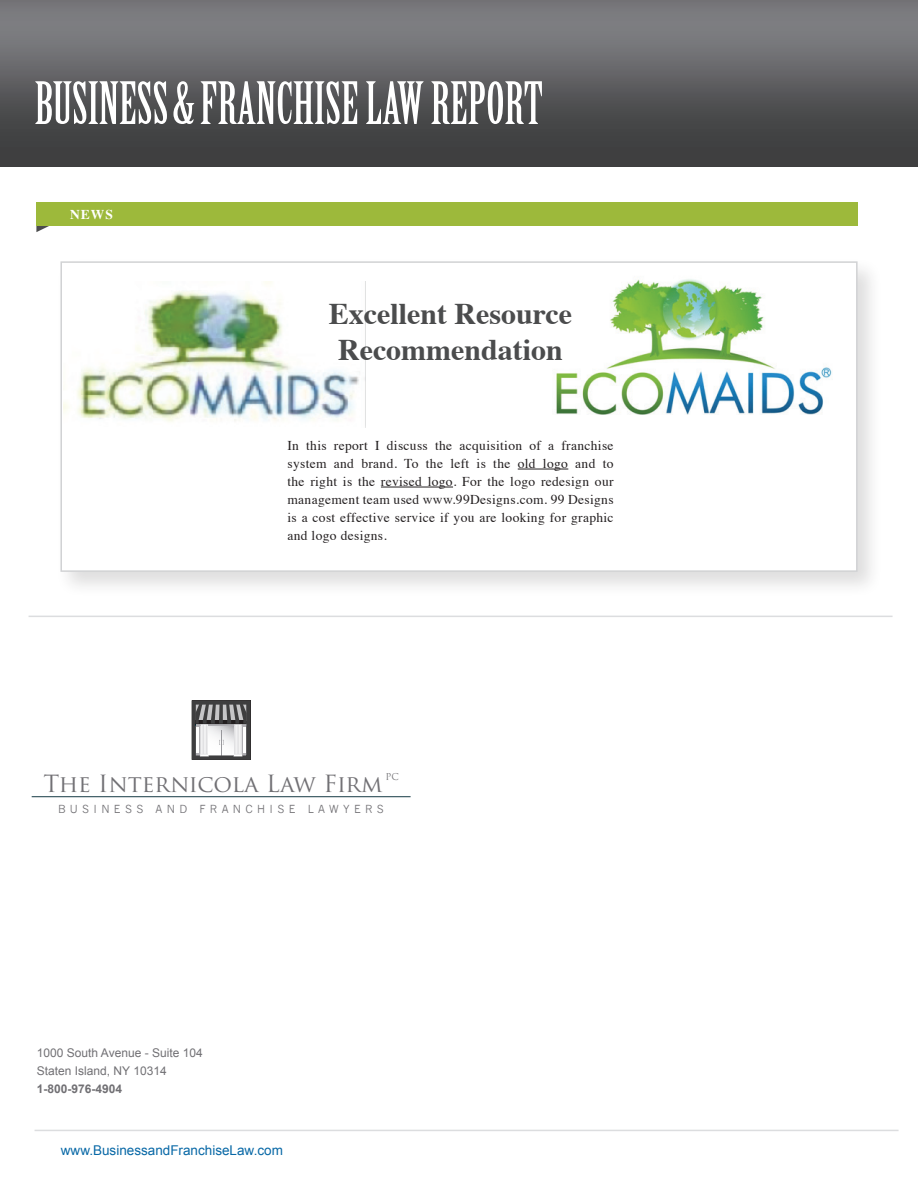
<style>
.page{position:relative;width:918px;height:1188px;background:#fff}
.page>*{position:absolute;margin:0;border:0;box-sizing:border-box;transform-origin:0 0}
.t1{font:57px "Birch";color:#fff}
.t2{font:700 30px/36px "Times";color:#4b4c4d;text-align:center}
.t3{font:23.1px "Trajan Pro";color:#717074}
.t4{font:13.5px/18px "Times";letter-spacing:.025em;color:#231f20;text-align:justify}
.t5{font:13.5px "Arial";color:#0868a6}
.t6{font:700 13.5px "Times";color:#fff}
.t7{font:12px/18px "Arial";color:#717074}
.t8{font:700 12px "Arial";color:#717074}
.t9{font:10.8px "News Gothic";letter-spacing:.4em;color:#717074}
.t10{font:9.15px "Trajan Pro";color:#717074}
</style>
<div class="page">
<div style="left:56px;top:257px;width:827px;height:340px;background:#231f20;opacity:.15"></div>
<div style="left:60px;top:261px;width:798px;height:311px;background:#fff;border:2px solid #d1d2d4"></div>
<hr style="left:35px;top:1130px;width:864px;height:1px;background:#dcdddf">
<svg style="left:36px;top:226px;width:13px;height:6px"></svg>
<div style="left:36px;top:202px;width:822px;height:24px;background:#9db93b"></div>
<div style="left:0;top:0;width:918px;height:166px;background:linear-gradient(to bottom,#85858a,#373838)"></div>
<hr style="left:29px;top:616px;width:864px;height:1px;background:#dcdddf">
<hr style="left:32px;top:796px;width:379px;height:1px;background:#163b45">
<img style="left:63px;top:282px;width:303px;height:145px">
<img style="left:556px;top:279px;width:276px;height:136px">
<svg style="left:192px;top:700px;width:59px;height:60px"></svg>
<hr style="left:518px;top:469px;width:50px;height:1px;background:#231f20">
<hr style="left:381px;top:487px;width:72px;height:1px;background:#231f20">
<h1 class="t1" style="left:35px;top:74px;width:510px">BUSINESS &amp; FRANCHISE LAW REPORT</h1>
<p class="t6" style="left:70px;top:201px;width:44px">NEWS</p>
<h2 class="t2" style="left:329px;top:293px;width:245px">Excellent Resource<br>Recommendation</h2>
<p class="t4" style="left:287px;top:435px;width:328px">In this report I discuss the acquisition of a franchise system and brand. To the left is the old logo and to the right is the revised logo. For the logo redesign our management team used www.99Designs.com. 99 Designs is a cost effective service if you are looking for graphic and logo designs.</p>
<h3 class="t3" style="left:43px;top:769px;width:341px">The Internicola Law Firm</h3>
<p class="t10" style="left:386px;top:771px;width:15px">Pc</p>
<p class="t9" style="left:58px;top:802px;width:327px">BUSINESS AND FRANCHISE LAWYERS</p>
<p class="t7" style="left:37px;top:1044px;width:167px">1000 South Avenue - Suite 104<br>Staten Island, NY 10314</p>
<p class="t8" style="left:37px;top:1082px;width:87px">1-800-976-4904</p>
<p class="t5" style="left:61px;top:1143px;width:224px">www.BusinessandFranchiseLaw.com</p>
</div>
